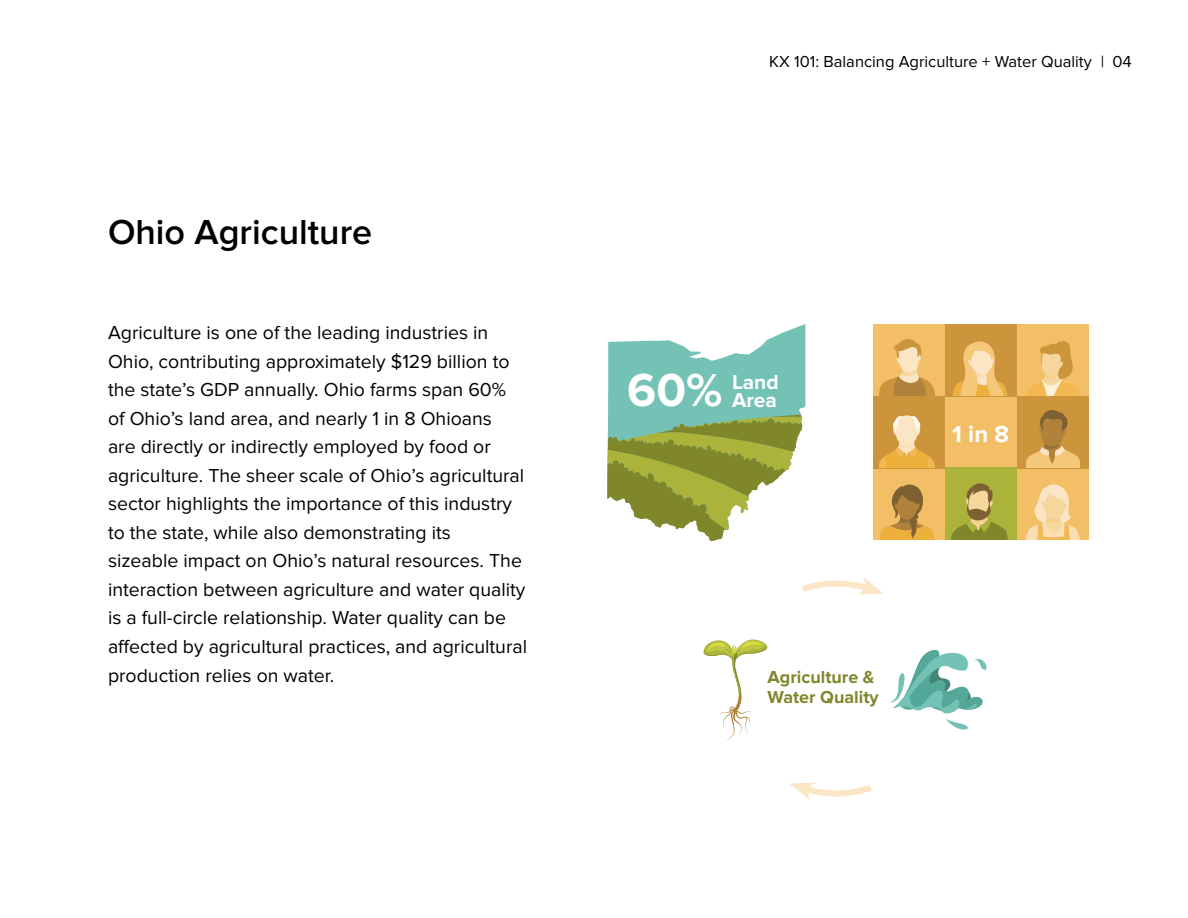
<style>
.page{position:relative;width:1188px;height:918px;background:#fff}
.page>*{position:absolute;margin:0;border:0;box-sizing:border-box;transform-origin:0 0}
.Image{font:700 48px "Proxima Nova";color:#fff}
.Heading_03{font:600 36px "Proxima Nova";color:#000}
.Image-2{font:700 24px "Proxima Nova";color:#fff}
.Image-3{font:700 21px/18px "Proxima Nova";color:#fff}
.t1{font:19.5px/28.5px "Proxima Nova";color:#000}
.t2{font:700 18px/19.5px "Proxima Nova";color:#80872b}
.t3{font:16.5px "Proxima Nova";color:#000}
.s1{font-style:italic}
</style>
<div class="page">
<svg style="left:802px;top:577px;width:82px;height:18px"></svg>
<svg style="left:789px;top:782px;width:83px;height:18px"></svg>
<svg style="left:607px;top:324px;width:198px;height:217px"></svg>
<svg style="left:889px;top:649px;width:98px;height:81px"></svg>
<svg style="left:703px;top:639px;width:64px;height:101px"></svg>
<div style="left:873px;top:324px;width:216px;height:216px;background:#f2bf66"></div>
<div style="left:945px;top:324px;width:72px;height:72px;background:#cc943b"></div>
<svg style="left:879px;top:339px;width:56px;height:57px"></svg>
<svg style="left:953px;top:341px;width:54px;height:55px"></svg>
<svg style="left:1026px;top:484px;width:54px;height:56px"></svg>
<svg style="left:880px;top:484px;width:54px;height:56px"></svg>
<svg style="left:1026px;top:341px;width:54px;height:55px"></svg>
<div style="left:945px;top:468px;width:72px;height:72px;background:#abb33b"></div>
<svg style="left:951px;top:483px;width:57px;height:57px"></svg>
<div style="left:873px;top:396px;width:72px;height:72px;background:#cc943b"></div>
<svg style="left:879px;top:415px;width:56px;height:53px"></svg>
<div style="left:1017px;top:396px;width:72px;height:72px;background:#cc943b"></div>
<svg style="left:1026px;top:410px;width:54px;height:58px"></svg>
<p class="Heading_03" style="left:108px;top:212px;width:266px">Ohio Agriculture</p>
<p class="t1" style="left:108px;top:319px;width:382px">Agriculture is one of the leading industries in</p>
<p class="t1" style="left:108px;top:347px;width:421px">Ohio, contributing approximately $129 billion to the state’s GDP annually. Ohio farms span 60% of Ohio’s land area, and nearly 1 in 8 Ohioans<br>are directly or indirectly employed by food or agriculture. The sheer scale of Ohio’s agricultural sector highlights the importance of this industry to the state, while also demonstrating its<br>sizeable impact on Ohio’s natural resources. The interaction between agriculture and water quality is a full-circle relationship. Water quality can be affected by agricultural practices, and agricultural production relies on water.</p>
<p class="t3" style="left:769px;top:52px;width:364px">KX 101: Balancing Agriculture + Water Quality <span class="s1">|</span> 04</p>
<p class="Image" style="left:627px;top:363px;width:97px">60%</p>
<p class="Image-3" style="left:732px;top:374px;width:48px">Land<br>Area</p>
<p class="Image-2" style="left:952px;top:420px;width:58px">1 in 8</p>
<p class="t2" style="left:768px;top:668px;width:113px">Agriculture &amp;<br>Water Quality</p>
</div>
